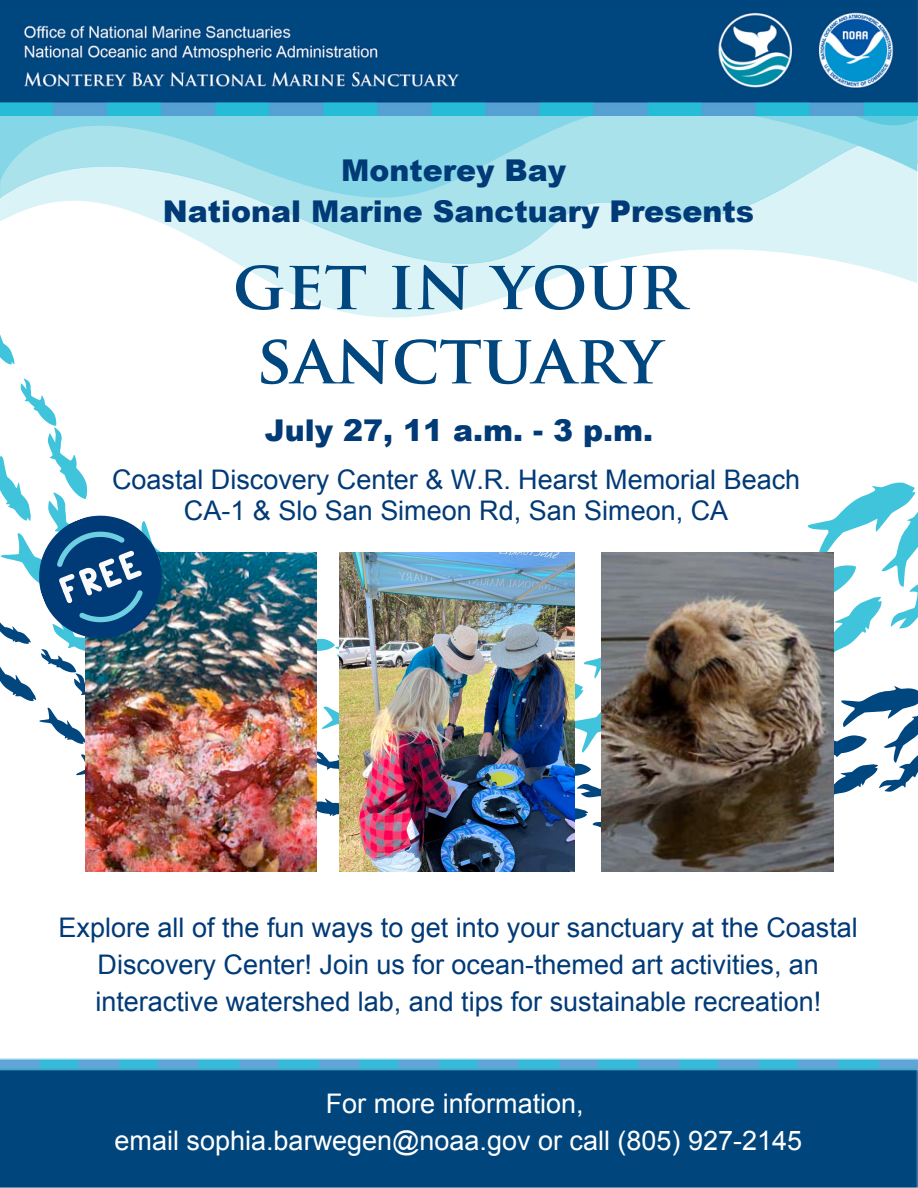
<style>
.page{position:relative;width:918px;height:1188px;background:#fff}
.page>*{position:absolute;margin:0;border:0;box-sizing:border-box;transform-origin:0 0}
.t1{font:700 67.5px/74.2px "Trajan Pro";color:#00467f;text-align:center}
.t2{font:900 30px/41.7px "Arial";color:#003a77;text-align:center}
.t3{font:27px/37.2px "Arial";color:#003a77;text-align:center}
.t4{font:27px/37.2px "Arial";color:#fff;text-align:center}
</style>
<div class="page">
<svg style="left:239px;top:264px;width:678px;height:48px"></svg>
<svg style="left:195px;top:0;width:723px;height:264px;fill:#daf3f6"></svg>
<svg style="left:0;top:145px;width:917px;height:94px;background:#b9e7ee"></svg>
<svg style="left:0;top:0;width:917px;height:145px;background:#89d3e3"></svg>
<img style="left:0;top:1px;width:918px;height:114px">
<img style="left:0;top:1059px;width:917px;height:129px">
<img style="left:0;top:312px;width:918px;height:555px">
<img style="left:339px;top:552px;width:235px;height:320px">
<p class="t2" style="left:163px;top:148px;width:593px">Monterey Bay<br>National Marine Sanctuary Presents</p>
<h1 class="t1" style="left:233px;top:255px;width:454px">GET IN YOUR<br>SANCTUARY</h1>
<p class="t2" style="left:265px;top:408px;width:390px">July 27, 11 a.m. - 3 p.m.</p>
<p class="t3" style="left:112px;top:464px;width:690px;line-height:31.5px">Coastal Discovery Center &amp; W.R. Hearst Memorial Beach<br>CA-1 &amp; Slo San Simeon Rd, San Simeon, CA</p>
<p class="t3" style="left:59px;top:909px;width:801px">Explore all of the fun ways to get into your sanctuary at the Coastal<br>Discovery Center! Join us for ocean-themed art activities, an interactive watershed lab, and tips for sustainable recreation!</p>
<p class="t4" style="left:115px;top:1085px;width:689px">For more information,<br>email sophia.barwegen@noaa.gov or call (805) 927-2145</p>
</div>
